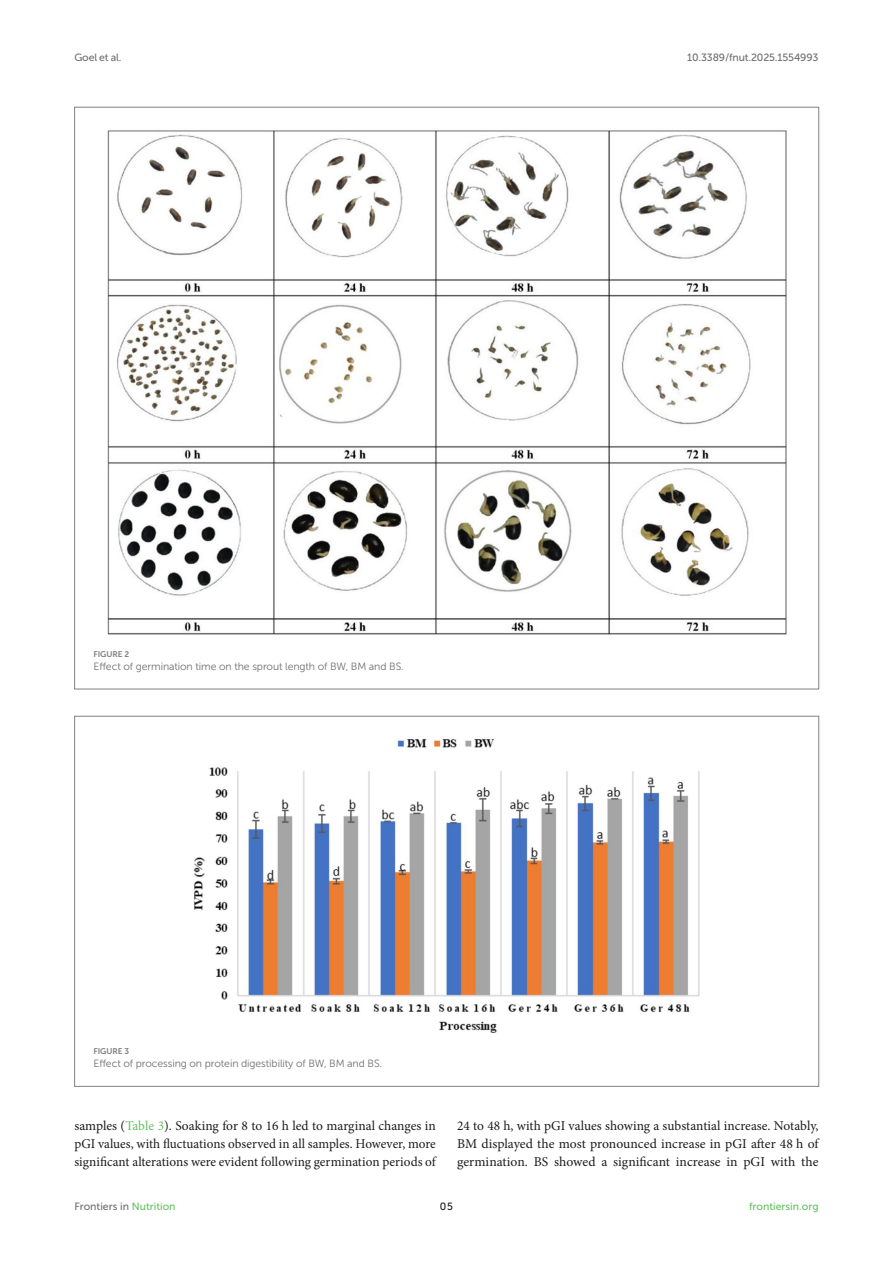
<style>
.page{position:relative;width:893px;height:1263px;background:#fff}
.page>*{position:absolute;margin:0;border:0;box-sizing:border-box;transform-origin:0 0}
.TEXT{font:13.5px/18px "Minion Pro";letter-spacing:.005em;color:#1b1c1b;text-align:justify}
.FIG_LEG{font:10.5px "Museo Sans 300";letter-spacing:-.01em;color:#706f70}
.t1{font:10.5px "Museo Sans 500";letter-spacing:-.015em;color:#706f70}
.t2{font:10.5px "Museo Sans 500";color:#65c161}
.t3{font:10.5px "Museo Sans 500";color:#1b1c1b}
.FIG_HD{font:8.25px "Museo Sans 700";letter-spacing:-.01em;color:#7e7f7f}
.s1{color:#65c161}
</style>
<div class="page">
<img style="left:107px;top:130px;width:680px;height:505px">
<img style="left:194px;top:739px;width:506px;height:294px">
<p class="t1" style="left:74px;top:52px;width:49px">Goel et al.</p>
<p class="t1" style="left:687px;top:52px;width:133px">10.3389/fnut.2025.1554993</p>
<p class="FIG_HD" style="left:94px;top:649px;width:37px">FIGURE 2</p>
<p class="FIG_LEG" style="left:94px;top:661px;width:312px">Effect of germination time on the sprout length of BW, BM and BS.</p>
<p class="FIG_HD" style="left:94px;top:1046px;width:37px">FIGURE 3</p>
<p class="FIG_LEG" style="left:94px;top:1058px;width:290px">Effect of processing on protein digestibility of BW, BM and BS.</p>
<p class="TEXT" style="left:74px;top:1117px;width:363px">samples (<span class="s1">Table 3</span>). Soaking for 8 to 16 h led to marginal changes in pGI values, with fluctuations observed in all samples. However, more significant alterations were evident following germination periods of</p>
<p class="TEXT" style="left:457px;top:1117px;width:363px">24 to 48 h, with pGI values showing a substantial increase. Notably, BM displayed the most pronounced increase in pGI after 48 h of germination. BS showed a significant increase in pGI with the</p>
<p class="t1" style="left:74px;top:1200px;width:103px">Frontiers in <span class="s1">Nutrition</span></p>
<p class="t3" style="left:440px;top:1200px;width:14px">05</p>
<p class="t2" style="left:749px;top:1200px;width:71px">frontiersin.org</p>
</div>
